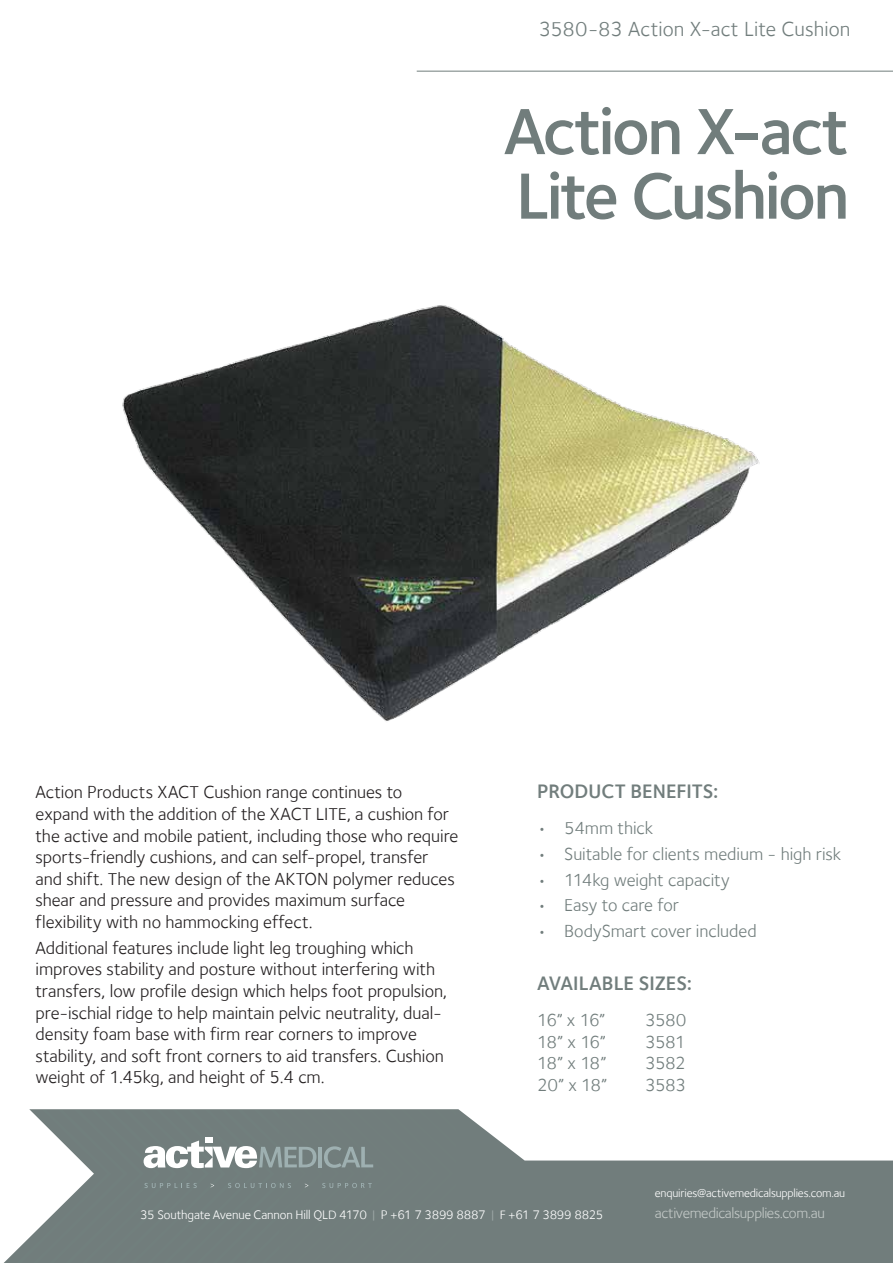
<style>
.page{position:relative;width:893px;height:1263px;background:#fff}
.page>*{position:absolute;margin:0;border:0;box-sizing:border-box;transform-origin:0 0}
.t1{font:600 67.5px/64.5px "Foundry Sterling";letter-spacing:-.04em;color:#717d7c}
.t2{font:21px "Foundry Sterling";letter-spacing:.005em;color:#717d7c}
.t3{font:600 20.1px "Foundry Sterling";color:#717d7c}
.t4{font:18px/21.6px "Foundry Sterling";letter-spacing:-.005em;color:#231f20}
.t5{font:18px "Foundry Sterling";letter-spacing:-.005em;color:#717d7c}
.t6{font:15px "Foundry Sterling";letter-spacing:-.025em;color:#c3c9c7}
.t7{font:12.75px "Foundry Sterling";letter-spacing:-.015em;color:#fff}
.t8{font:12px "Foundry Sterling";letter-spacing:-.015em;color:#fff}
.s1{color:#a1acab}
</style>
<div class="page">
<div style="left:520px;top:1157px;width:373px;height:106px;background:#717d7c"></div>
<svg style="left:4px;top:1109px;width:516px;height:154px;background:#85908f"></svg>
<hr style="left:417px;top:71px;width:476px;height:1px;background:#717d7c">
<img style="left:122px;top:305px;width:638px;height:416px">
<p class="t2" style="left:539px;top:17px;width:313px">3580-83 Action X-act Lite Cushion</p>
<h1 class="t1" style="left:503px;top:98px;width:347px">Action X-act<br>Lite Cushion</h1>
<p class="t4" style="left:36px;top:781px;width:424px">Action Products XACT Cushion range continues to expand with the addition of the XACT LITE, a cushion for the active and mobile patient, including those who require sports-friendly cushions, and can self-propel, transfer and shift. The new design of the AKTON polymer reduces shear and pressure and provides maximum surface flexibility with no hammocking effect.</p>
<p class="t4" style="left:36px;top:937px;width:413px">Additional features include light leg troughing which improves stability and posture without interfering with transfers, low profile design which helps foot propulsion, pre-ischial ridge to help maintain pelvic neutrality, dual&shy;density foam base with firm rear corners to improve stability, and soft front corners to aid transfers. Cushion weight of 1.45kg, and height of 5.4 cm.</p>
<p class="t3" style="left:537px;top:779px;width:183px">PRODUCT BENEFITS:</p>
<p class="t5" style="left:537px;top:817px;width:117px">• 54mm thick</p>
<p class="t5" style="left:537px;top:843px;width:305px">• Suitable for clients medium - high risk</p>
<p class="t5" style="left:537px;top:869px;width:194px">• 114kg weight capacity</p>
<p class="t5" style="left:537px;top:895px;width:143px">• Easy to care for</p>
<p class="t5" style="left:537px;top:921px;width:221px">• BodySmart cover included</p>
<p class="t3" style="left:537px;top:972px;width:156px">AVAILABLE SIZES:</p>
<p class="t5" style="left:537px;top:1010px;width:70px">16” x 16”</p>
<p class="t5" style="left:645px;top:1010px;width:43px">3580</p>
<p class="t5" style="left:537px;top:1031px;width:70px">18” x 16”</p>
<p class="t5" style="left:645px;top:1031px;width:42px">3581</p>
<p class="t5" style="left:537px;top:1053px;width:71px">18” x 18”</p>
<p class="t5" style="left:645px;top:1053px;width:42px">3582</p>
<p class="t5" style="left:537px;top:1074px;width:71px">20” x 18”</p>
<p class="t5" style="left:645px;top:1074px;width:42px">3583</p>
<p class="t7" style="left:140px;top:1207px;width:465px">35 Southgate Avenue Cannon Hill QLD 4170 <span class="s1">|</span> P +61 7 3899 8887 <span class="s1">|</span> F +61 7 3899 8825</p>
<p class="t8" style="left:655px;top:1186px;width:192px">enquiries@activemedicalsupplies.com.au</p>
<p class="t6" style="left:655px;top:1204px;width:172px">activemedicalsupplies.com.au</p>
</div>
